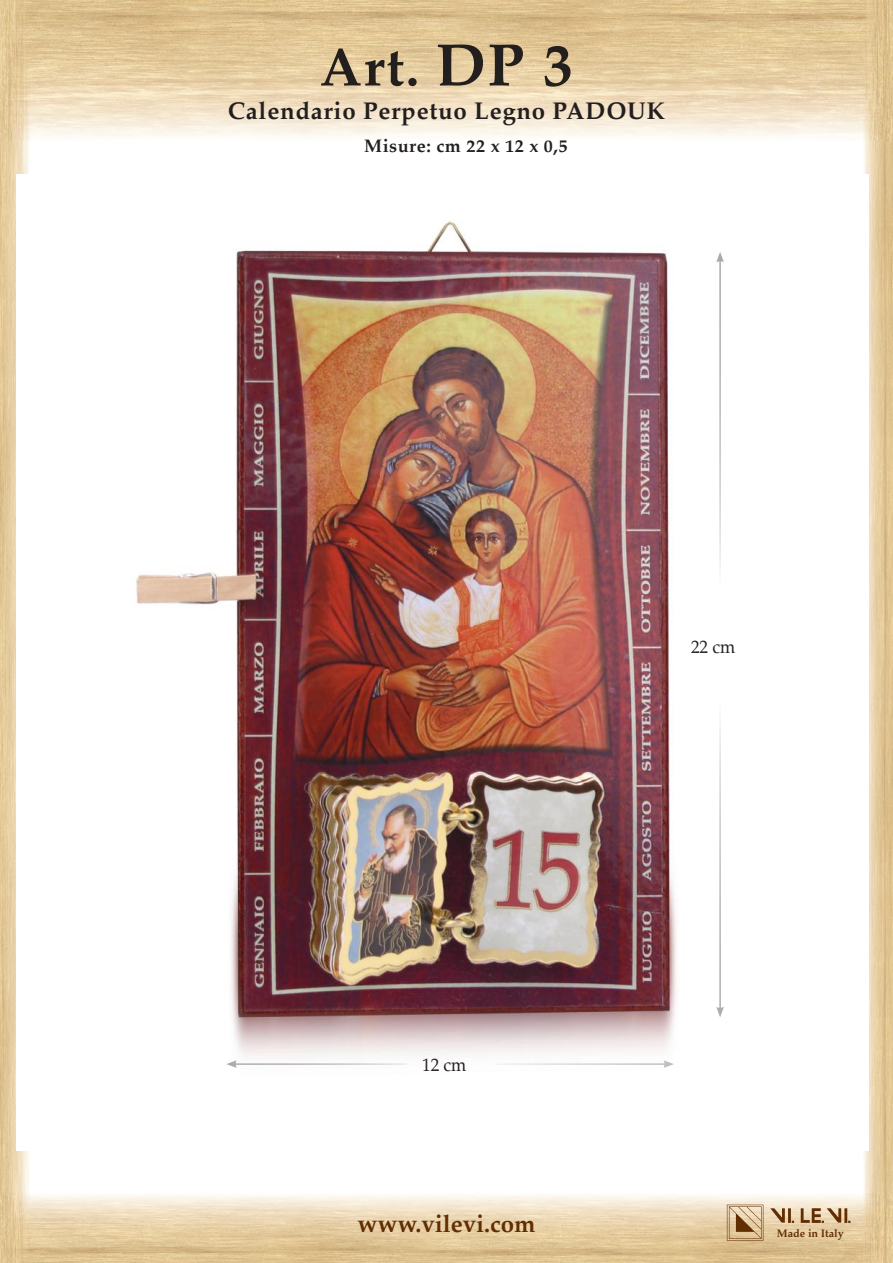
<style>
.page{position:relative;width:893px;height:1263px;background:#fff}
.page>*{position:absolute;margin:0;border:0;box-sizing:border-box;transform-origin:0 0}
.t1{font:700 54px "Palatino";color:#241f1f}
.t2{font:700 24px "Palatino";letter-spacing:.03em;color:#241f1f}
.t3{font:700 24px "Palatino";color:#612e02}
.t4{font:700 18px "Palatino";letter-spacing:.03em;color:#241f1f}
.t5{font:18px "Palatino";color:#241f1f;scale:.95 1}
.t6{font:700 10.8px "Palatino";color:#612e02}
.s1{font-size:60px}
.s2{font-style:inherit}
</style>
<div class="page">
<img style="left:0;top:0;width:863px;height:140px">
<img style="left:0;top:1194px;width:863px;height:69px">
<img style="left:0;top:140px;width:30px;height:1054px">
<img style="left:863px;top:0;width:30px;height:1263px">
<svg style="left:727px;top:1205px;width:36px;height:36px"></svg>
<svg style="left:770px;top:1208px;width:80px;height:15px"></svg>
<img style="left:16px;top:174px;width:852px;height:976px">
<svg style="left:719px;top:703px;width:2px;height:307px"></svg>
<svg style="left:716px;top:1007px;width:8px;height:10px"></svg>
<svg style="left:719px;top:259px;width:2px;height:324px"></svg>
<svg style="left:716px;top:252px;width:8px;height:10px"></svg>
<svg style="left:234px;top:1063px;width:173px;height:2px"></svg>
<svg style="left:226px;top:1060px;width:11px;height:8px"></svg>
<svg style="left:495px;top:1063px;width:171px;height:2px"></svg>
<svg style="left:663px;top:1060px;width:11px;height:8px"></svg>
<h1 class="t1" style="left:320px;top:41px;width:255px">Art. <span class="s1">DP 3</span></h1>
<p class="t2" style="left:228px;top:99px;width:439px">Calendario Perpetuo Legno PADOUK</p>
<p class="t4" style="left:364px;top:137px;width:205px">Misure: cm <span class="s2">2</span>2 x <span class="s2">1</span>2 <span class="s2">x 0,5</span></p>
<p class="t5" style="left:691px;top:636px;width:48px">22 <span class="s2">cm</span></p>
<p class="t5" style="left:422px;top:1055px;width:48px">12 <span class="s2">cm</span></p>
<p class="t3" style="left:358px;top:1213px;width:179px">www.vilevi.com</p>
<p class="t6" style="left:777px;top:1228px;width:69px">Made in Italy</p>
</div>
